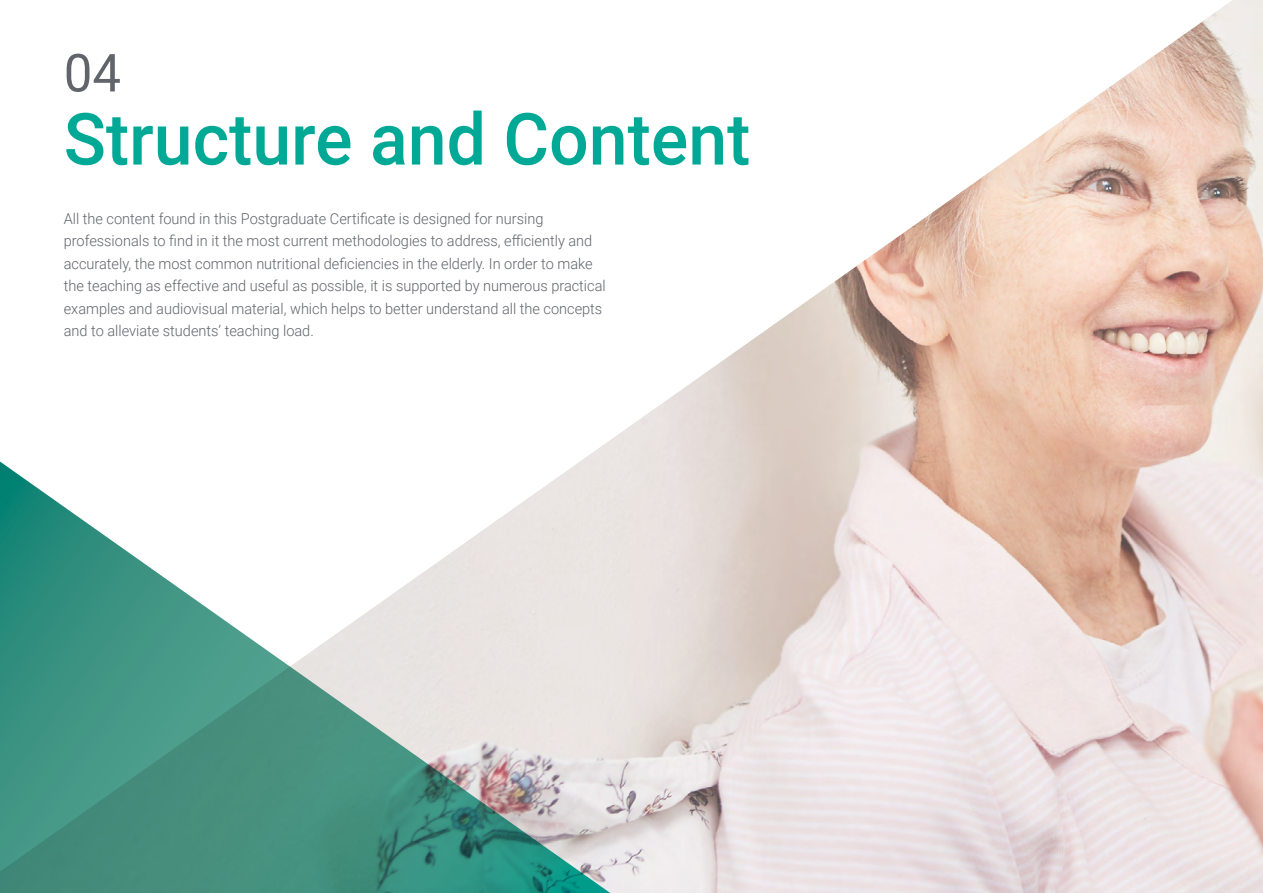
<style>
.page{position:relative;width:1263px;height:893px;background:#fff}
.page>*{position:absolute;margin:0;border:0;box-sizing:border-box;transform-origin:0 0}
.t1{font:500 72px "Roboto";color:#00a996}
.t2{font:52.5px "Roboto";color:#61646a}
.t3{font:300 15px/22.5px "Roboto";color:#61646a}
</style>
<div class="page">
<img style="left:602px;top:0;width:661px;height:893px">
<svg style="left:0;top:446px;width:640px;height:447px"></svg>
<h2 class="t2" style="left:64px;top:36px;width:59px">04</h2>
<h1 class="t1" style="left:64px;top:89px;width:688px">Structure and Content</h1>
<p class="t3" style="left:64px;top:207px;width:543px">All the content found in this Postgraduate Certificate is designed for nursing professionals to find in it the most current methodologies to address, efficiently and accurately, the most common nutritional deficiencies in the elderly. In order to make the teaching as effective and useful as possible, it is supported by numerous practical examples and audiovisual material, which helps to better understand all the concepts and to alleviate students’ teaching load.</p>
</div>
